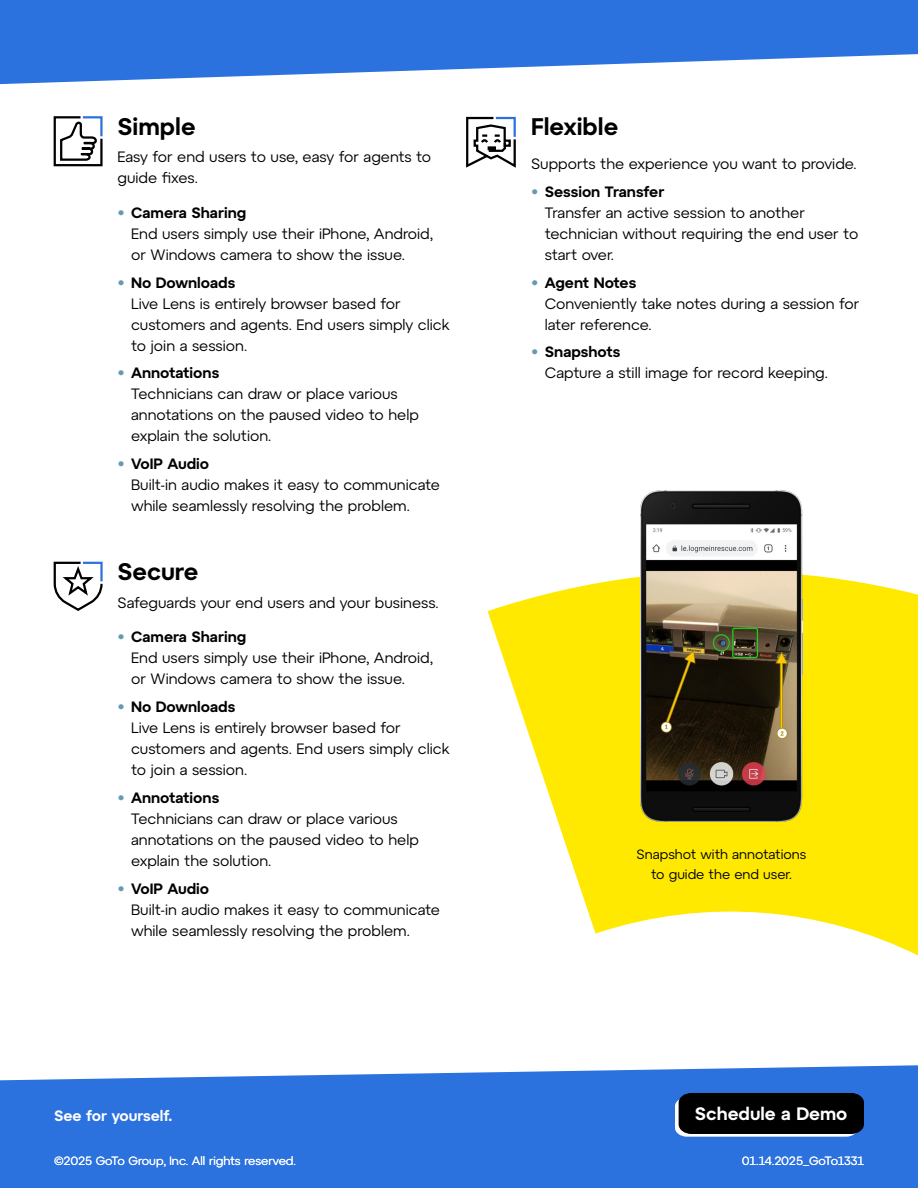
<style>
.page{position:relative;width:918px;height:1188px;background:#fff}
.page>*{position:absolute;margin:0;border:0;box-sizing:border-box;transform-origin:0 0}
.t1{font:600 24px "Atyp Text";color:#000}
.t2{font:600 18px "Atyp Text";color:#fff}
.t3{font:15px/21px "Atyp Text";color:#000}
.t4{font:600 15px "Atyp Text";color:#fff}
.t5{font:13.5px/19.5px "Atyp Text";color:#000;text-align:center}
.t6{font:12px "Atyp Text";letter-spacing:-.015em;color:#fff}
.s1{font-weight:600;color:#639bb6}
.s2{font-weight:600}
</style>
<div class="page">
<div style="left:0;top:1072px;width:488px;height:116px;background:#2c72de"></div>
<svg style="left:0;top:0;width:918px;height:84px;fill:#2c72de"></svg>
<svg style="left:488px;top:504px;width:430px;height:684px"></svg>
<svg style="left:675px;top:1092px;width:190px;height:45px;background:#14171d"></svg>
<img style="left:641px;top:490px;width:162px;height:331px">
<svg style="left:53px;top:116px;width:50px;height:51px"></svg>
<svg style="left:53px;top:561px;width:50px;height:50px"></svg>
<svg style="left:466px;top:116px;width:50px;height:52px"></svg>
<h1 class="t1" style="left:118px;top:108px;width:80px">Simple</h1>
<p class="t3" style="left:118px;top:146px;width:315px">Easy for end users to use, easy for agents to guide fixes.</p>
<p class="t3" style="left:131px;top:201px;width:303px;text-indent:-14px"><span class="s1">•</span> <span class="s2">Camera Sharing<br></span>End users simply use their iPhone, Android, or Windows camera to show the issue.</p>
<p class="t3" style="left:131px;top:271px;width:320px;text-indent:-14px"><span class="s1">•</span> <span class="s2">No Downloads<br></span>Live Lens is entirely browser based for customers and agents. End users simply click to join a session.</p>
<p class="t3" style="left:131px;top:362px;width:289px;text-indent:-14px"><span class="s1">•</span> <span class="s2">Annotations<br></span>Technicians can draw or place various annotations on the paused video to help explain the solution.</p>
<p class="t3" style="left:131px;top:453px;width:311px;text-indent:-14px"><span class="s1">•</span> <span class="s2">VoIP Audio<br></span>Built-in audio makes it easy to communicate while seamlessly resolving the problem.</p>
<h1 class="t1" style="left:118px;top:553px;width:82px">Secure</h1>
<p class="t3" style="left:118px;top:591px;width:323px">Safeguards your end users and your business.</p>
<p class="t3" style="left:131px;top:626px;width:303px;text-indent:-14px"><span class="s1">•</span> <span class="s2">Camera Sharing<br></span>End users simply use their iPhone, Android, or Windows camera to show the issue.</p>
<p class="t3" style="left:131px;top:696px;width:320px;text-indent:-14px"><span class="s1">•</span> <span class="s2">No Downloads<br></span>Live Lens is entirely browser based for customers and agents. End users simply click to join a session.</p>
<p class="t3" style="left:131px;top:786px;width:289px;text-indent:-14px"><span class="s1">•</span> <span class="s2">Annotations<br></span>Technicians can draw or place various annotations on the paused video to help explain the solution.</p>
<p class="t3" style="left:131px;top:877px;width:311px;text-indent:-14px"><span class="s1">•</span> <span class="s2">VoIP Audio<br></span>Built-in audio makes it easy to communicate while seamlessly resolving the problem.</p>
<h1 class="t1" style="left:531px;top:108px;width:89px">Flexible</h1>
<p class="t3" style="left:531px;top:153px;width:327px">Supports the experience you want to provide.</p>
<p class="t3" style="left:545px;top:180px;width:315px;text-indent:-14px"><span class="s1">•</span> <span class="s2">Session Transfer<br></span>Transfer an active session to another technician without requiring the end user to start over.</p>
<p class="t3" style="left:545px;top:271px;width:316px;text-indent:-14px"><span class="s1">•</span> <span class="s2">Agent Notes<br></span>Conveniently take notes during a session for later reference.</p>
<p class="t3" style="left:545px;top:341px;width:285px;text-indent:-14px"><span class="s1">•</span> <span class="s2">Snapshots<br></span>Capture a still image for record keeping.</p>
<p class="t5" style="left:637px;top:844px;width:171px">Snapshot with annotations to guide the end user.</p>
<p class="t4" style="left:54px;top:1104px;width:120px">See for yourself.</p>
<p class="t2" style="left:695px;top:1100px;width:154px">Schedule a Demo</p>
<p class="t6" style="left:54px;top:1152px;width:244px">©2025 GoTo Group, Inc. All rights reserved.</p>
<p class="t6" style="left:742px;top:1152px;width:124px">01.14.2025_GoTo1331</p>
</div>
